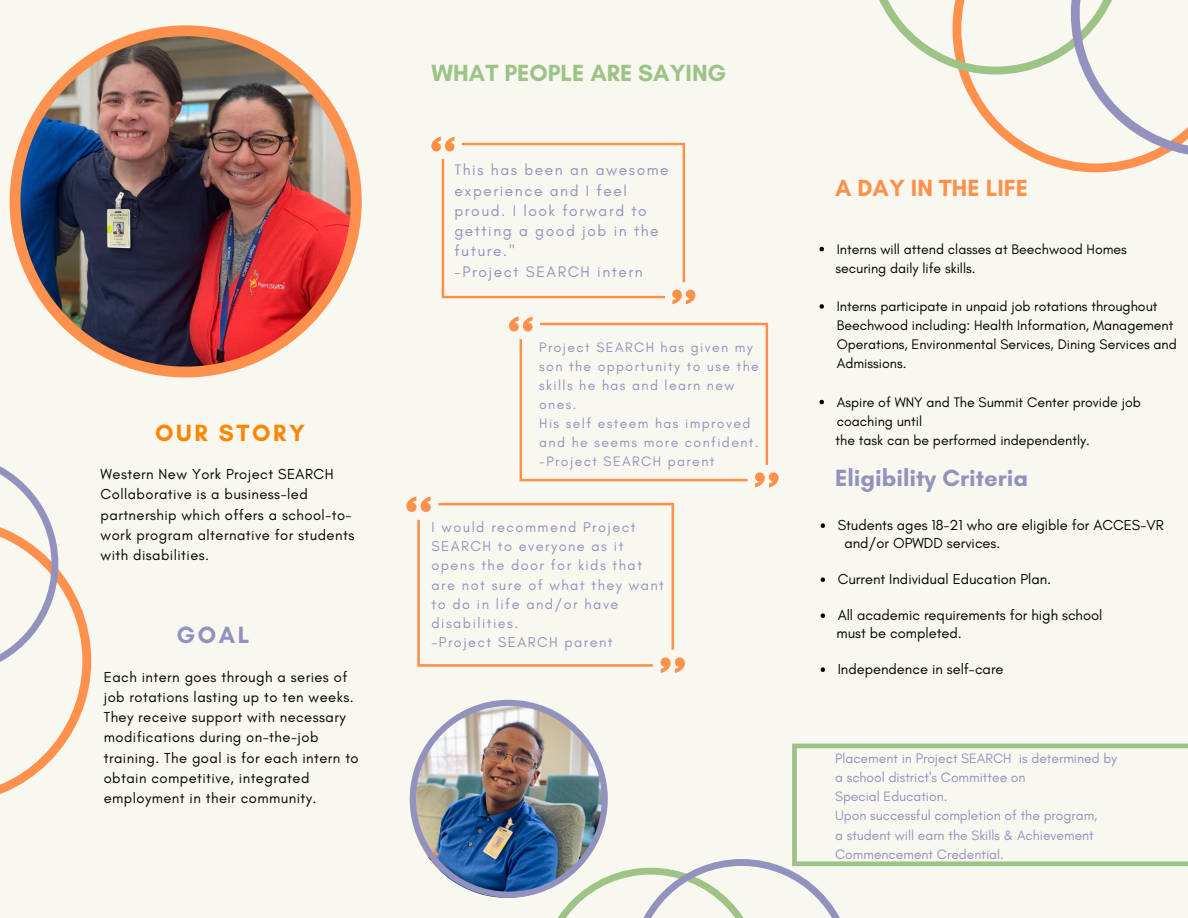
<style>
.page{position:relative;width:1188px;height:918px;background:#f8f8f0}
.page>*{position:absolute;margin:0;border:0;box-sizing:border-box;transform-origin:0 0}
.t1{font:700 23.85px "Glacial Indifference";color:#9391bd}
.t2{font:700 23.85px "Glacial Indifference";color:#9dc387}
.t3{font:700 23.85px "Glacial Indifference";color:#ff914d}
.t4{font:700 23.85px "Glacial Indifference";letter-spacing:.11em;color:#ff8500}
.t5{font:15.6px/20.2px "Glacial Indifference";letter-spacing:.1em;color:#9391bd}
.t6{font:14.7px/20.2px "Glacial Indifference";letter-spacing:.03em;color:#000}
.t7{font:14.7px "Glacial Indifference";color:#000}
.t8{font:14.55px/19.2px "Glacial Indifference";letter-spacing:.1em;color:#9391bd}
.t9{font:14.1px/19.2px "Glacial Indifference";color:#000}
.t10{font:13.95px/19.2px "Glacial Indifference";color:#9391bd}
.t11{font:13.95px/19.2px "Glacial Indifference";letter-spacing:.1em;color:#9391bd}
</style>
<div class="page">
<svg style="left:431px;top:137px;width:264px;height:167px"></svg>
<svg style="left:509px;top:316px;width:270px;height:171px"></svg>
<svg style="left:406px;top:496px;width:279px;height:177px"></svg>
<svg style="left:879px;top:0;width:309px;height:172px"></svg>
<svg style="left:853px;top:744px;width:335px;height:122px"></svg>
<img style="left:10px;top:25px;width:352px;height:352px">
<svg style="left:410px;top:700px;width:443px;height:218px"></svg>
<svg style="left:0;top:466px;width:91px;height:328px"></svg>
<svg style="left:819px;top:247px;width:5px;height:4px"></svg>
<svg style="left:819px;top:304px;width:5px;height:5px"></svg>
<svg style="left:819px;top:400px;width:5px;height:4px"></svg>
<svg style="left:821px;top:523px;width:4px;height:5px"></svg>
<svg style="left:821px;top:577px;width:4px;height:5px"></svg>
<svg style="left:821px;top:613px;width:4px;height:5px"></svg>
<svg style="left:821px;top:667px;width:4px;height:5px"></svg>
<h1 class="t4" style="left:155px;top:418px;width:151px">OUR STORY</h1>
<p class="t6" style="left:101px;top:464px;width:255px">Western New York Project SEARCH<br>Collaborative is a business-led partnership which offers a school-to&shy;work program alternative for students with disabilities.</p>
<h1 class="t1" style="left:176px;top:621px;width:75px">GOAL</h1>
<p class="t6" style="left:104px;top:666px;width:256px">Each intern goes through a series of job rotations lasting up to ten weeks.<br>They receive support with necessary modifications during on-the-job training. The goal is for each intern to obtain competitive, integrated employment in their community.</p>
<h1 class="t2" style="left:432px;top:58px;width:296px">WHAT PEOPLE ARE SAYING</h1>
<p class="t5" style="left:454px;top:160px;width:216px">This has been an awesome experience and I feel proud. I look forward to getting a good job in the future."<br>-Project SEARCH intern</p>
<p class="t11" style="left:539px;top:337px;width:221px">Project SEARCH has given my son the opportunity to use the skills he has and learn new ones.<br>His self esteem has improved and he seems more confident. -Project SEARCH parent</p>
<p class="t8" style="left:432px;top:517px;width:234px">I would recommend Project<br>SEARCH to everyone as it opens the door for kids that are not sure of what they want to do in life and/or have disabilities.<br>-Project SEARCH parent</p>
<h1 class="t3" style="left:835px;top:173px;width:195px">A DAY IN THE LIFE</h1>
<p class="t9" style="left:837px;top:239px;width:292px">Interns will attend classes at Beechwood Homes</p>
<p class="t9" style="left:836px;top:258px;width:142px">securing daily life skills.</p>
<p class="t9" style="left:837px;top:296px;width:342px">Interns participate in unpaid job rotations throughout Beechwood including: Health Information, Management Operations, Environmental Services, Dining Services and Admissions.</p>
<p class="t9" style="left:837px;top:392px;width:306px">Aspire of WNY and The Summit Center provide job coaching until</p>
<p class="t9" style="left:836px;top:430px;width:256px">the task can be performed independently.</p>
<h1 class="t1" style="left:835px;top:463px;width:195px">Eligibility Criteria</h1>
<p class="t7" style="left:838px;top:516px;width:328px">Students ages 18-21 who are eligible for ACCES-VR</p>
<p class="t7" style="left:838px;top:570px;width:215px">Current Individual Education Plan.</p>
<p class="t7" style="left:838px;top:606px;width:266px">All academic requirements for high school</p>
<p class="t7" style="left:838px;top:660px;width:167px">Independence in self-care</p>
<p class="t7" style="left:844px;top:534px;width:158px">and/or OPWDD services.</p>
<p class="t7" style="left:836px;top:624px;width:127px">must be completed.</p>
<p class="t10" style="left:835px;top:749px;width:284px">Placement in Project SEARCH is determined by a school district's Committee on<br>Special Education.<br>Upon successful completion of the program,<br>a student will earn the Skills &amp; Achievement Commencement Credential.</p>
</div>
